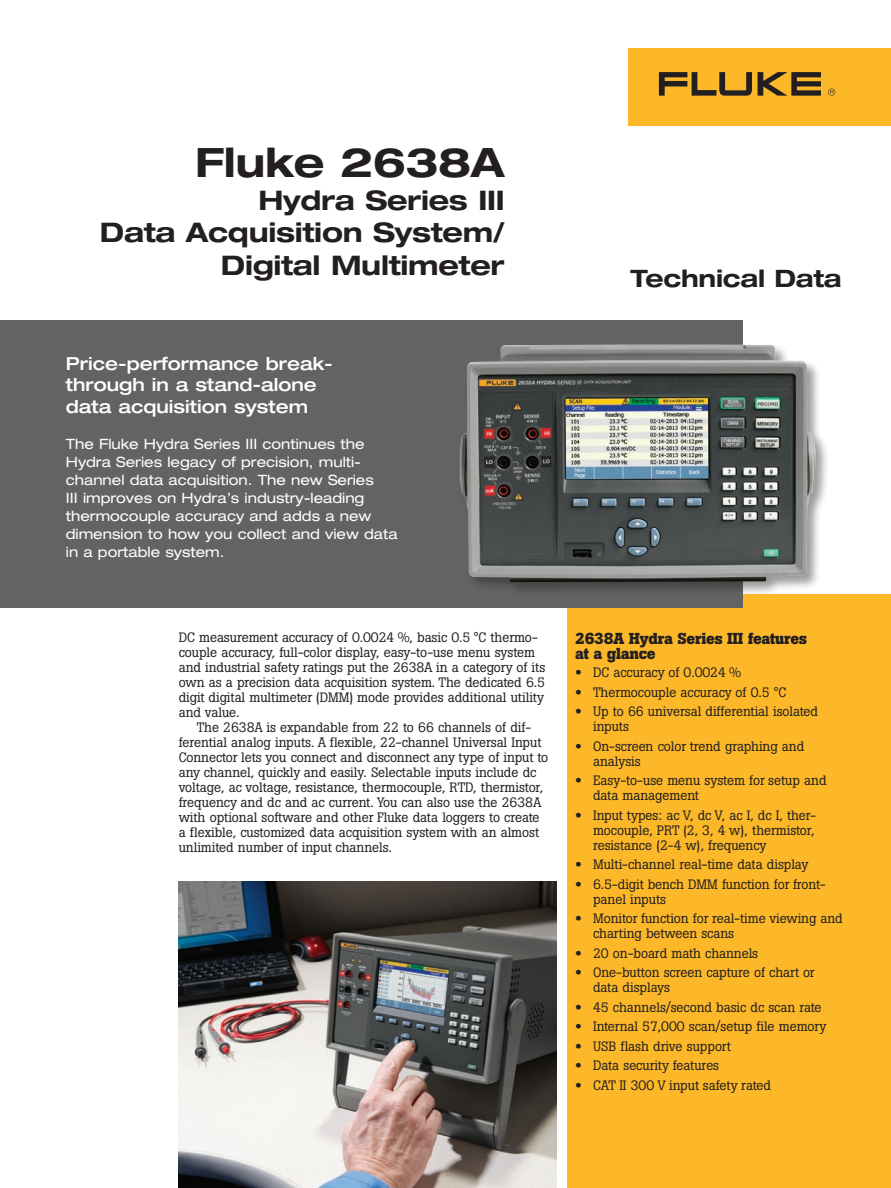
<style>
.page{position:relative;width:891px;height:1188px;background:#fff}
.page>*{position:absolute;margin:0;border:0;box-sizing:border-box;transform-origin:0 0}
.t1{font:700 expanded 40.5px "Helvetica Neue LT Std";letter-spacing:-.01em;color:#231f20}
.t2{font:700 expanded 27px/32.4px "Helvetica Neue LT Std";letter-spacing:-.01em;color:#231f20;text-align:right}
.t3{font:700 expanded 24px "Helvetica Neue LT Std";letter-spacing:-.01em;color:#231f20}
.t4{font:500 expanded 18px/21.6px "Helvetica Neue LT Std";color:#fff}
.t5{font:700 15.75px/15.8px "Boton Pro";letter-spacing:-.015em;color:#231f20}
.t6{font:expanded 14.25px/18px "Helvetica Neue LT Std";color:#fff}
.t7{font:13.5px/15px "Boton Pro";letter-spacing:-.005em;color:#231f20}
.s1{font-family:"Helvetica Neue LT Std";font-stretch:expanded}
</style>
<div class="page">
<div style="left:567px;top:594px;width:324px;height:594px;background:#fcb828"></div>
<div style="left:0;top:320px;width:742px;height:288px;background:#636366"></div>
<div style="left:457px;top:343px;width:373px;height:254px;background:#231f20;opacity:.45"></div>
<img style="left:459px;top:345px;width:357px;height:237px">
<div style="left:629px;top:48px;width:262px;height:78px;background:#fcb828"></div>
<svg style="left:758px;top:72px;width:63px;height:24px"></svg>
<svg style="left:659px;top:72px;width:93px;height:24px"></svg>
<svg style="left:828px;top:88px;width:7px;height:8px"></svg>
<img style="left:179px;top:882px;width:378px;height:306px">
<h1 class="t1" style="left:195px;top:138px;width:311px">Fluke 2638A</h1>
<h2 class="t2" style="left:100px;top:183px;width:406px">Hydra Series III<br>Data Acquisition System/<br>Digital Multimeter</h2>
<h3 class="t4" style="left:66px;top:352px;width:268px">Price-performance break&shy;through in a stand-alone data acquisition system</h3>
<p class="t6" style="left:66px;top:435px;width:333px">The Fluke Hydra Series III continues the Hydra Series legacy of precision, multi&shy;channel data acquisition. The new Series<br>III improves on Hydra’s industry-leading thermocouple accuracy and adds a new dimension to how you collect and view data in a portable system.</p>
<h3 class="t3" style="left:631px;top:264px;width:213px">Technical Data</h3>
<p class="t7" style="left:179px;top:630px;width:368px">DC measurement accuracy of 0.0024 %, basic 0.5 °C thermo&shy;couple accuracy, full-color display, easy-to-use menu system and industrial safety ratings put the 2638A in a category of its own as a precision data acquisition system. The dedicated 6.5 digit digital multimeter (DMM) mode provides additional utility and value.</p>
<p class="t7" style="left:179px;top:720px;width:371px;text-indent:18px">The 2638A is expandable from 22 to 66 channels of dif&shy;ferential analog inputs. A flexible, 22-channel Universal Input Connector lets you connect and disconnect any type of input to any channel, quickly and easily. Selectable inputs include dc voltage, ac voltage, resistance, thermocouple, RTD, thermistor, frequency and dc and ac current. You can also use the 2638A with optional software and other Fluke data loggers to create a flexible, customized data acquisition system with an almost unlimited number of input channels.</p>
<p class="t5" style="left:575px;top:630px;width:233px">2638A Hydra Series III features at a glance</p>
<p class="t7" style="left:575px;top:665px;width:168px"><span class="s1">•</span> DC accuracy of 0.0024 %</p>
<p class="t7" style="left:575px;top:685px;width:213px"><span class="s1">•</span> Thermocouple accuracy of 0.5 °C</p>
<p class="t7" style="left:593px;top:704px;width:227px;text-indent:-18px"><span class="s1">•</span> Up to 66 universal differential isolated inputs</p>
<p class="t7" style="left:593px;top:739px;width:213px;text-indent:-18px"><span class="s1">•</span> On-screen color trend graphing and analysis</p>
<p class="t7" style="left:593px;top:773px;width:235px;text-indent:-18px"><span class="s1">•</span> Easy-to-use menu system for setup and data management</p>
<p class="t7" style="left:593px;top:808px;width:224px;text-align:justify;text-indent:-18px"><span class="s1">•</span> Input types: ac V, dc V, ac I, dc I, ther&shy;mocouple, PRT (2, 3, 4 w), thermistor, resistance (2-4 w), frequency</p>
<p class="t7" style="left:575px;top:857px;width:235px"><span class="s1">•</span> Multi-channel real-time data display</p>
<p class="t7" style="left:593px;top:877px;width:234px;text-indent:-18px"><span class="s1">•</span> 6.5-digit bench DMM function for front&shy;panel inputs</p>
<p class="t7" style="left:593px;top:911px;width:251px;text-indent:-18px"><span class="s1">•</span> Monitor function for real-time viewing and charting between scans</p>
<p class="t7" style="left:575px;top:946px;width:185px"><span class="s1">•</span> 20 on-board math channels</p>
<p class="t7" style="left:593px;top:965px;width:223px;text-indent:-18px"><span class="s1">•</span> One-button screen capture of chart or data displays</p>
<p class="t7" style="left:575px;top:1000px;width:248px"><span class="s1">•</span> 45 channels/second basic dc scan rate</p>
<p class="t7" style="left:575px;top:1019px;width:253px"><span class="s1">•</span> Internal 57,000 scan/setup file memory</p>
<p class="t7" style="left:575px;top:1039px;width:158px"><span class="s1">•</span> USB flash drive support</p>
<p class="t7" style="left:575px;top:1058px;width:146px"><span class="s1">•</span> Data security features</p>
<p class="t7" style="left:575px;top:1078px;width:197px"><span class="s1">•</span> CAT II 300 V input safety rated</p>
</div>
